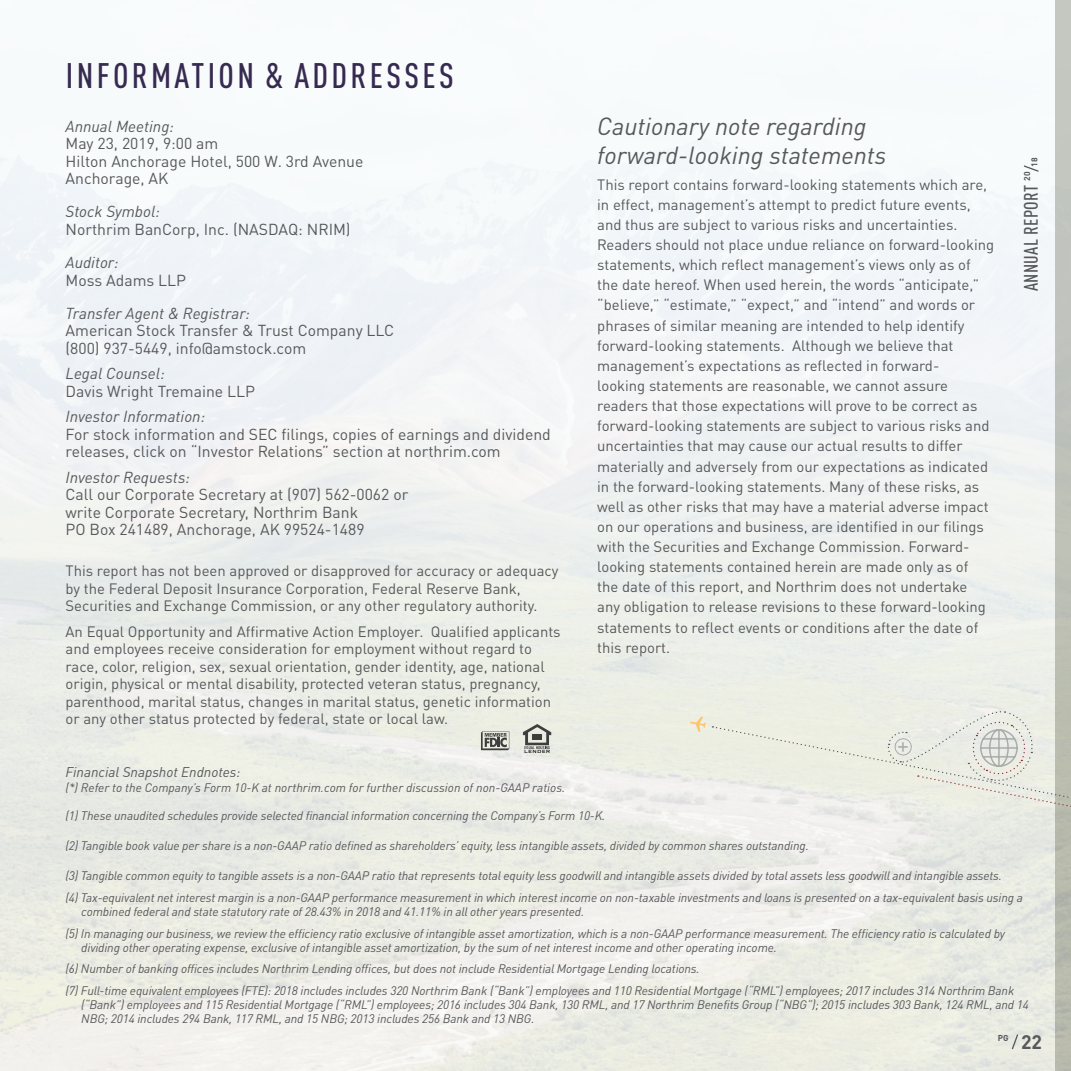
<style>
.page{position:relative;width:1071px;height:1071px;background:#fff}
.page>*{position:absolute;margin:0;border:0;box-sizing:border-box;transform-origin:0 0}
.t1{font:500 condensed 35px "DIN Pro";letter-spacing:.095em;color:#362a50}
.t2{font:italic 24.5px/29.4px "DIN";color:#57585a}
.t3{font:22.75px "DIN Pro";color:#a9a9aa}
.t4{font:700 19.43px "DIN Pro";color:#57585a}
.t5{font:500 condensed 19.25px "DIN Pro";letter-spacing:.02em;color:#57585a}
.t6{font:15.75px/17.5px "DIN Pro";color:#57585a}
.t7{font:italic 15.75px "DIN";color:#57585a}
.t8{font:14.88px/20.1px "DIN Pro";color:#57585a}
.t9{font:italic 14px "DIN";color:#57585a}
.t10{font:italic 12.25px/21.9px "DIN Pro";letter-spacing:-.01em;color:#57585a}
.t11{font:italic 12.25px "DIN";color:#57585a}
.t12{font:700 8.4px "DIN Pro";color:#57585a}
</style>
<div class="page">
<div style="left:1055px;top:0;width:16px;height:1071px;background:linear-gradient(to bottom,#c5c9c4,#b4b7a9)"></div>
<svg style="left:1011px;top:1033px;width:8px;height:18px"></svg>
<svg style="left:523px;top:724px;width:28px;height:29px"></svg>
<svg style="left:481px;top:731px;width:28px;height:19px"></svg>
<svg style="left:690px;top:717px;width:16px;height:15px"></svg>
<svg style="left:1022px;top:164px;width:18px;height:9px"></svg>
<svg style="left:712px;top:710px;width:359px;height:98px;background:#e7e8df"></svg>
<h1 class="t1" style="left:66px;top:49px;width:390px">INFORMATION &amp; ADDRESSES</h1>
<p class="t7" style="left:66px;top:116px;width:110px">Annual Meeting:</p>
<p class="t6" style="left:66px;top:133px;width:299px">May 23, 2019, 9:00 am<br>Hilton Anchorage Hotel, 500 W. 3rd Avenue<br>Anchorage, AK</p>
<p class="t7" style="left:66px;top:202px;width:96px">Stock Symbol:</p>
<p class="t6" style="left:66px;top:219px;width:287px">Northrim BanCorp, Inc. (NASDAQ: NRIM)</p>
<p class="t7" style="left:66px;top:253px;width:55px">Auditor:</p>
<p class="t6" style="left:66px;top:270px;width:122px">Moss Adams LLP</p>
<p class="t7" style="left:66px;top:303px;width:186px">Transfer Agent &amp; Registrar:</p>
<p class="t6" style="left:66px;top:320px;width:330px">American Stock Transfer &amp; Trust Company LLC (800) 937-5449, info@amstock.com</p>
<p class="t7" style="left:66px;top:364px;width:101px">Legal Counsel:</p>
<p class="t6" style="left:66px;top:381px;width:191px">Davis Wright Tremaine LLP</p>
<p class="t7" style="left:66px;top:407px;width:141px">Investor Information:</p>
<p class="t6" style="left:66px;top:424px;width:487px">For stock information and SEC filings, copies of earnings and dividend releases, click on “Investor Relations” section at northrim.com</p>
<p class="t7" style="left:66px;top:467px;width:126px">Investor Requests:</p>
<p class="t6" style="left:66px;top:484px;width:344px">Call our Corporate Secretary at (907) 562-0062 or write Corporate Secretary, Northrim Bank<br>PO Box 241489, Anchorage, AK 99524-1489</p>
<p class="t8" style="left:66px;top:561px;width:494px;line-height:17.5px">This report has not been approved or disapproved for accuracy or adequacy by the Federal Deposit Insurance Corporation, Federal Reserve Bank,<br>Securities and Exchange Commission, or any other regulatory authority.</p>
<p class="t8" style="left:66px;top:621px;width:497px;line-height:17.5px">An Equal Opportunity and Affirmative Action Employer. Qualified applicants and employees receive consideration for employment without regard to race, color, religion, sex, sexual orientation, gender identity, age, national origin, physical or mental disability, protected veteran status, pregnancy, parenthood, marital status, changes in marital status, genetic information or any other status protected by federal, state or local law.</p>
<h2 class="t2" style="left:597px;top:111px;width:291px">Cautionary note regarding forward-looking statements</h2>
<p class="t8" style="left:597px;top:173px;width:398px">This report contains forward-looking statements which are, in effect, management’s attempt to predict future events, and thus are subject to various risks and uncertainties.<br>Readers should not place undue reliance on forward-looking statements, which reflect management’s views only as of the date hereof. When used herein, the words “anticipate,” “believe,” “estimate,” “expect,” and “intend” and words or phrases of similar meaning are intended to help identify forward-looking statements. Although we believe that management’s expectations as reflected in forward-<br>looking statements are reasonable, we cannot assure readers that those expectations will prove to be correct as forward-looking statements are subject to various risks and uncertainties that may cause our actual results to differ materially and adversely from our expectations as indicated in the forward-looking statements. Many of these risks, as well as other risks that may have a material adverse impact on our operations and business, are identified in our filings with the Securities and Exchange Commission. Forward&shy;looking statements contained herein are made only as of<br>the date of this report, and Northrim does not undertake<br>any obligation to release revisions to these forward-looking statements to reflect events or conditions after the date of this report.</p>
<p class="t12" style="left:1027px;top:167px;width:11px;rotate:-90deg">18</p>
<p class="t12" style="left:1020px;top:181px;width:11px;rotate:-90deg">20</p>
<p class="t5" style="left:1017px;top:291px;width:108px;rotate:-90deg">ANNUAL REPORT</p>
<h3 class="t3" style="left:897px;top:727px;width:13px">+</h3>
<p class="t9" style="left:66px;top:763px;width:176px">Financial Snapshot Endnotes:</p>
<p class="t11" style="left:66px;top:779px;width:501px">(*) Refer to the Company’s Form 10-K at northrim.com for further discussion of non-GAAP ratios.</p>
<p class="t10" style="left:66px;top:804px;width:541px">(1) These unaudited schedules provide selected financial information concerning the Company’s Form 10-K.</p>
<p class="t10" style="left:66px;top:833px;width:745px">(2) Tangible book value per share is a non-GAAP ratio defined as shareholders’ equity, less intangible assets, divided by common shares outstanding.</p>
<p class="t10" style="left:66px;top:863px;width:959px">(3) Tangible common equity to tangible assets is a non-GAAP ratio that represents total equity less goodwill and intangible assets divided by total assets less goodwill and intangible assets.<br>(4) Tax-equivalent net interest margin is a non-GAAP performance measurement in which interest income on non-taxable investments and loans is presented on a tax-equivalent basis using a</p>
<p class="t10" style="left:66px;top:899px;width:941px;text-indent:16px">combined federal and state statutory rate of 28.43% in 2018 and 41.11% in all other years presented.<br>(5) In managing our business, we review the efficiency ratio exclusive of intangible asset amortization, which is a non-GAAP performance measurement. The efficiency ratio is calculated by</p>
<p class="t10" style="left:66px;top:935px;width:950px;text-indent:16px">dividing other operating expense, exclusive of intangible asset amortization, by the sum of net interest income and other operating income.<br>(6) Number of banking offices includes Northrim Lending offices, but does not include Residential Mortgage Lending locations.<br>(7) Full-time equivalent employees (FTE): 2018 includes includes 320 Northrim Bank (“Bank”) employees and 110 Residential Mortgage (“RML”) employees; 2017 includes 314 Northrim Bank</p>
<p class="t10" style="left:81px;top:997px;width:949px;line-height:14px">(“Bank”) employees and 115 Residential Mortgage (“RML”) employees; 2016 includes 304 Bank, 130 RML, and 17 Northrim Benefits Group (“NBG”); 2015 includes 303 Bank, 124 RML, and 14<br>NBG; 2014 includes 294 Bank, 117 RML, and 15 NBG; 2013 includes 256 Bank and 13 NBG.</p>
<p class="t12" style="left:998px;top:1031px;width:12px">PG</p>
<h3 class="t4" style="left:1021px;top:1026px;width:23px">22</h3>
</div>
